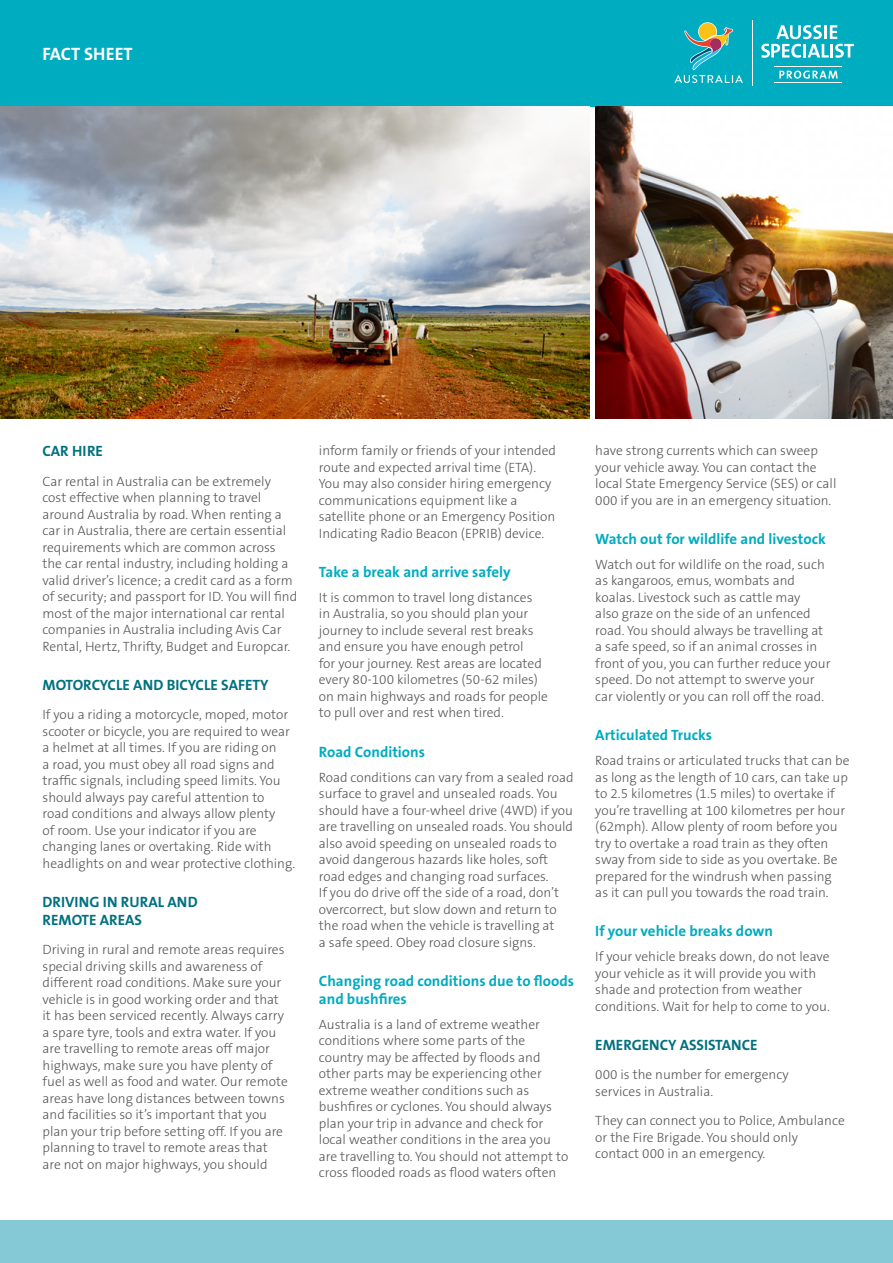
<style>
.page{position:relative;width:893px;height:1263px;background:#fff}
.page>*{position:absolute;margin:0;border:0;box-sizing:border-box;transform-origin:0 0}
.t1{font:700 18px "The Sans B7";color:#fff}
.t2{font:700 15px/18px "The Sans B7";color:#00acc0}
.t3{font:700 15px/18px "The Sans B7";color:#00717f}
.t4{font:300 13.5px/16.5px "The Sans B3";color:#575756}
</style>
<div class="page">
<div style="left:0;top:0;width:893px;height:106px;background:#00acc0"></div>
<div style="left:0;top:1220px;width:893px;height:43px;background:#84c9d5"></div>
<svg style="left:674px;top:22px;width:69px;height:61px"></svg>
<hr style="left:752px;top:20px;width:1px;height:66px;background:#fff">
<svg style="left:761px;top:25px;width:93px;height:33px"></svg>
<svg style="left:779px;top:71px;width:59px;height:8px"></svg>
<hr style="left:774px;top:66px;width:68px;height:1px;background:#fff">
<hr style="left:774px;top:82px;width:68px;height:1px;background:#fff">
<img style="left:0;top:106px;width:590px;height:312px">
<img style="left:595px;top:106px;width:298px;height:312px">
<h1 class="t1" style="left:43px;top:44px;width:92px">FACT SHEET</h1>
<p class="t3" style="left:43px;top:443px;width:62px">CAR HIRE</p>
<p class="t4" style="left:43px;top:473px;width:256px">Car rental in Australia can be extremely cost effective when planning to travel around Australia by road. When renting a car in Australia, there are certain essential requirements which are common across the car rental industry, including holding a valid driver’s licence; a credit card as a form of security; and passport for ID. You will find most of the major international car rental companies in Australia including Avis Car Rental, Hertz, Thrifty, Budget and Europcar.</p>
<p class="t3" style="left:43px;top:676px;width:227px">MOTORCYCLE AND BICYCLE SAFETY</p>
<p class="t4" style="left:43px;top:707px;width:254px">If you a riding a motorcycle, moped, motor scooter or bicycle, you are required to wear a helmet at all times. If you are riding on<br>a road, you must obey all road signs and traffic signals, including speed limits. You should always pay careful attention to<br>road conditions and always allow plenty<br>of room. Use your indicator if you are changing lanes or overtaking. Ride with headlights on and wear protective clothing.</p>
<p class="t3" style="left:43px;top:893px;width:157px">DRIVING IN RURAL AND<br>REMOTE AREAS</p>
<p class="t4" style="left:43px;top:942px;width:247px">Driving in rural and remote areas requires special driving skills and awareness of different road conditions. Make sure your vehicle is in good working order and that it has been serviced recently. Always carry a spare tyre, tools and extra water. If you are travelling to remote areas off major highways, make sure you have plenty of fuel as well as food and water. Our remote areas have long distances between towns and facilities so it’s important that you plan your trip before setting off. If you are planning to travel to remote areas that are not on major highways, you should</p>
<p class="t4" style="left:319px;top:443px;width:239px">inform family or friends of your intended route and expected arrival time (ETA).<br>You may also consider hiring emergency communications equipment like a satellite phone or an Emergency Position Indicating Radio Beacon (EPRIB) device.</p>
<p class="t2" style="left:319px;top:563px;width:193px">Take a break and arrive safely</p>
<p class="t4" style="left:319px;top:590px;width:231px">It is common to travel long distances<br>in Australia, so you should plan your journey to include several rest breaks and ensure you have enough petrol<br>for your journey. Rest areas are located every 80-100 kilometres (50-62 miles) on main highways and roads for people to pull over and rest when tired.</p>
<p class="t2" style="left:319px;top:743px;width:108px">Road Conditions</p>
<p class="t4" style="left:319px;top:769px;width:256px">Road conditions can vary from a sealed road surface to gravel and unsealed roads. You should have a four-wheel drive (4WD) if you are travelling on unsealed roads. You should also avoid speeding on unsealed roads to avoid dangerous hazards like holes, soft road edges and changing road surfaces.<br>If you do drive off the side of a road, don’t overcorrect, but slow down and return to the road when the vehicle is travelling at<br>a safe speed. Obey road closure signs.</p>
<p class="t2" style="left:319px;top:972px;width:257px">Changing road conditions due to floods and bushfires</p>
<p class="t4" style="left:319px;top:1017px;width:251px">Australia is a land of extreme weather conditions where some parts of the country may be affected by floods and other parts may be experiencing other extreme weather conditions such as bushfires or cyclones. You should always plan your trip in advance and check for local weather conditions in the area you are travelling to. You should not attempt to cross flooded roads as flood waters often</p>
<p class="t4" style="left:595px;top:443px;width:243px">have strong currents which can sweep your vehicle away. You can contact the local State Emergency Service (SES) or call 000 if you are in an emergency situation.</p>
<p class="t2" style="left:595px;top:530px;width:232px">Watch out for wildlife and livestock</p>
<p class="t4" style="left:595px;top:557px;width:237px">Watch out for wildlife on the road, such as kangaroos, emus, wombats and koalas. Livestock such as cattle may<br>also graze on the side of an unfenced road. You should always be travelling at a safe speed, so if an animal crosses in front of you, you can further reduce your speed. Do not attempt to swerve your car violently or you can roll off the road.</p>
<p class="t2" style="left:595px;top:726px;width:118px">Articulated Trucks</p>
<p class="t4" style="left:595px;top:753px;width:256px">Road trains or articulated trucks that can be as long as the length of 10 cars, can take up to 2.5 kilometres (1.5 miles) to overtake if you’re travelling at 100 kilometres per hour (62mph). Allow plenty of room before you try to overtake a road train as they often sway from side to side as you overtake. Be prepared for the windrush when passing<br>as it can pull you towards the road train.</p>
<p class="t2" style="left:595px;top:923px;width:179px">If your vehicle breaks down</p>
<p class="t4" style="left:595px;top:949px;width:236px">If your vehicle breaks down, do not leave your vehicle as it will provide you with shade and protection from weather conditions. Wait for help to come to you.</p>
<p class="t3" style="left:595px;top:1036px;width:164px">EMERGENCY ASSISTANCE</p>
<p class="t4" style="left:595px;top:1067px;width:195px">000 is the number for emergency services in Australia.</p>
<p class="t4" style="left:595px;top:1113px;width:251px">They can connect you to Police, Ambulance or the Fire Brigade. You should only contact 000 in an emergency.</p>
</div>
